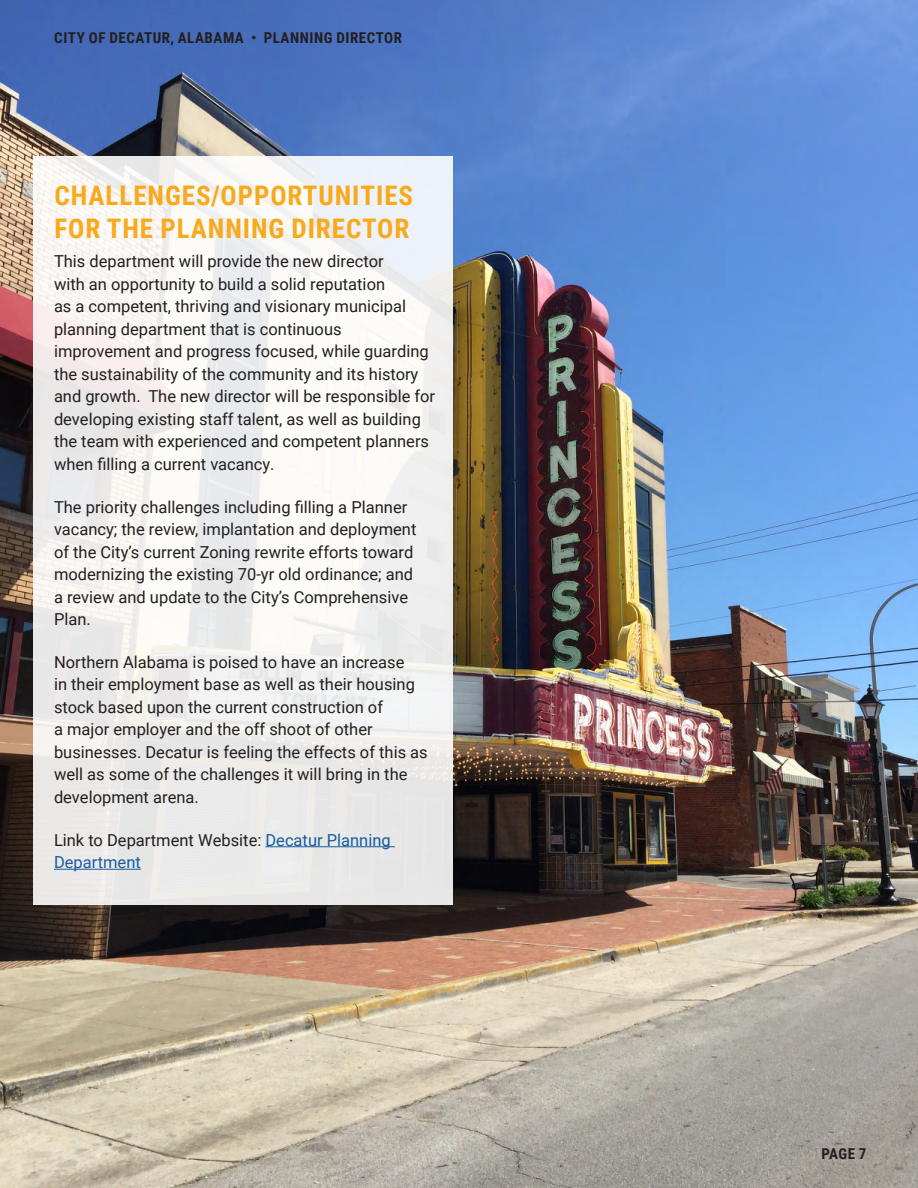
<style>
.page{position:relative;width:918px;height:1188px;background:#fff}
.page>*{position:absolute;margin:0;border:0;box-sizing:border-box;transform-origin:0 0}
.Header1{font:700 27px/33px "Roboto Condensed";letter-spacing:.035em;color:#f8a91c}
.Text_11{font:16.5px/22.5px "Roboto";color:#231f20}
.Text_11-2{font:16.5px/22.5px "Roboto";color:#175d9e}
.Header1-2{font:700 15px "Roboto Condensed";letter-spacing:.035em;color:#231f20}
.s1{color:#231f20}
</style>
<div class="page">
<img style="left:0;top:0;width:918px;height:1188px">
<div style="left:33px;top:156px;width:420px;height:748px;background:linear-gradient(to right,#f1efed,#f1f2f2)"></div>
<hr style="left:265px;top:846px;width:130px;height:1px;background:#175d9e">
<hr style="left:54px;top:869px;width:87px;height:1px;background:#175d9e">
<p class="Header1-2" style="left:54px;top:27px;width:349px">CITY OF DECATUR, ALABAMA • PLANNING DIRECTOR</p>
<p class="Header1" style="left:54px;top:178px;width:360px">CHALLENGES/OPPORTUNITIES<br>FOR THE PLANNING DIRECTOR</p>
<p class="Text_11" style="left:54px;top:250px;width:383px">This department will provide the new director<br>with an opportunity to build a solid reputation<br>as a competent, thriving and visionary municipal planning department that is continuous improvement and progress focused, while guarding the sustainability of the community and its history and growth. The new director will be responsible for developing existing staff talent, as well as building the team with experienced and competent planners when filling a current vacancy.</p>
<p class="Text_11" style="left:54px;top:495px;width:364px">The priority challenges including filling a Planner vacancy; the review, implantation and deployment of the City’s current Zoning rewrite efforts toward modernizing the existing 70-yr old ordinance; and a review and update to the City’s Comprehensive Plan.</p>
<p class="Text_11" style="left:54px;top:650px;width:375px">Northern Alabama is poised to have an increase<br>in their employment base as well as their housing stock based upon the current construction of<br>a major employer and the off shoot of other businesses. Decatur is feeling the effects of this as well as some of the challenges it will bring in the development arena.</p>
<p class="Text_11-2" style="left:54px;top:828px;width:338px"><span class="s1">Link to Department Website:</span> Decatur Planning<br>Department</p>
<p class="Header1-2" style="left:821px;top:1143px;width:47px">PAGE 7</p>
</div>
